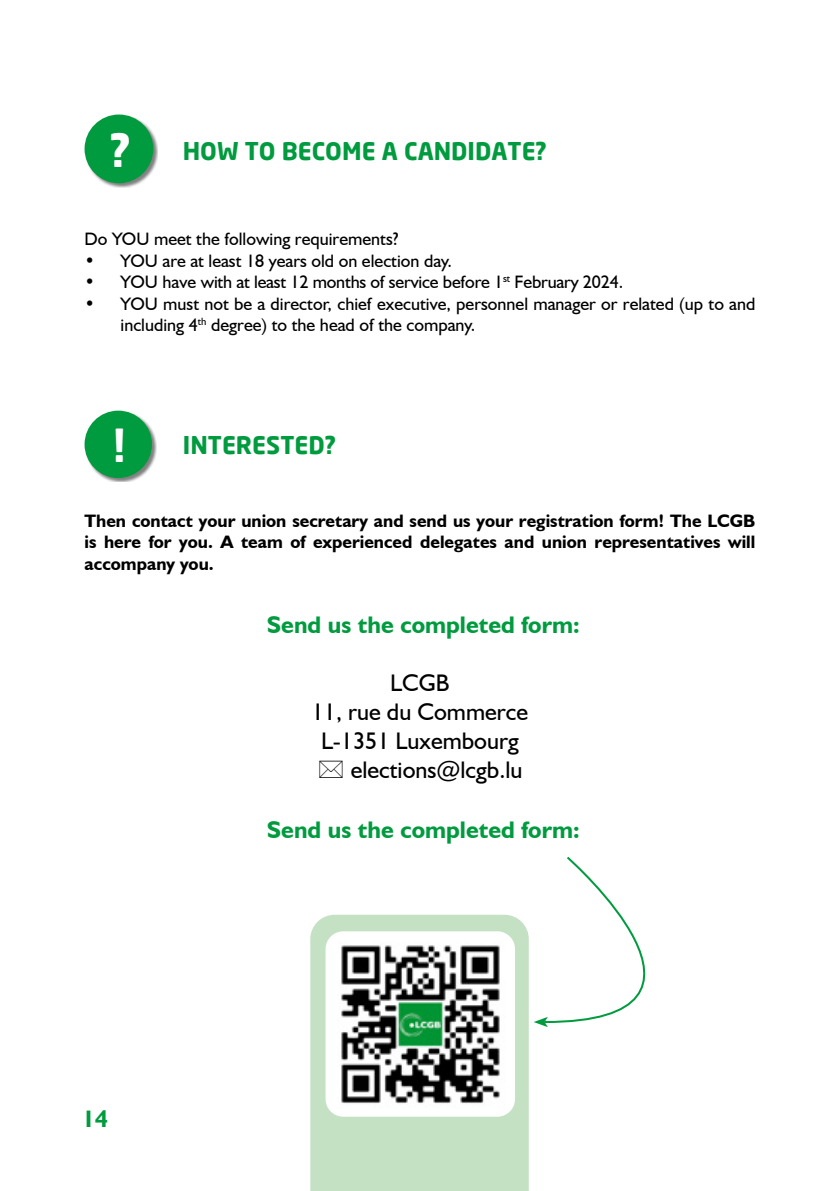
<style>
.page{position:relative;width:840px;height:1191px;background:#fff}
.page>*{position:absolute;margin:0;border:0;box-sizing:border-box;transform-origin:0 0}
.t1{font:700 43.8px "Neo Sans";color:#fff}
.t2{font:24px "Humanist 521 BT";color:#000}
.t3{font:700 24px "Humanist 521 BT";color:#009b3e}
.t4{font:700 24px "Neo Sans";color:#009b3e}
.t5{font:700 23.8px "Humanist 521 BT";color:#009b3e}
.t6{font:18px/21.6px "Humanist 521 BT";color:#000}
.t7{font:700 18px/21.6px "Humanist 521 BT";color:#000;text-align:justify}
.s1{font-size:44.6px;color:#fff}
</style>
<div class="page">
<div style="left:84px;top:115px;width:74px;height:72px;background:#000;opacity:.5"></div>
<div style="left:84px;top:114px;width:69px;height:69px;background:#009b3e;border-radius:50%"></div>
<div style="left:85px;top:412px;width:72px;height:70px;background:#000;opacity:.5"></div>
<div style="left:84px;top:410px;width:68px;height:68px;background:#009b3e;border-radius:50%"></div>
<div style="left:310px;top:914px;width:218px;height:277px;background:#c5e1c4"></div>
<svg style="left:534px;top:856px;width:112px;height:171px"></svg>
<img style="left:325px;top:931px;width:189px;height:185px">
<h2 class="t4" style="left:110px;top:136px;width:438px"><span class="s1">?</span> HOW TO BECOME A CANDIDATE?</h2>
<p class="t6" style="left:84px;top:228px;width:315px">Do YOU meet the following requirements?</p>
<p class="t6" style="left:84px;top:249px;width:369px">• YOU are at least 18 years old on election day.</p>
<p class="t6" style="left:84px;top:271px;width:540px">• YOU have with at least 12 months of service before 1<sup>st</sup> February 2024.</p>
<p class="t6" style="left:120px;top:292px;width:636px;text-indent:-36px">• YOU must not be a director, chief executive, personnel manager or related (up to and including 4<sup>th</sup> degree) to the head of the company.</p>
<h1 class="t1" style="left:113px;top:418px;width:13px">!</h1>
<h2 class="t4" style="left:183px;top:429px;width:155px">INTERESTED?</h2>
<p class="t7" style="left:84px;top:509px;width:672px">Then contact your union secretary and send us your registration form! The LCGB is here for you. A team of experienced delegates and union representatives will accompany you.</p>
<h3 class="t5" style="left:82px;top:1104px;width:28px">14</h3>
<h2 class="t3" style="left:267px;top:610px;width:314px">Send us the completed form:</h2>
<h2 class="t2" style="left:390px;top:668px;width:61px">LCGB</h2>
<h2 class="t2" style="left:311px;top:697px;width:218px">11, rue du Commerce</h2>
<h2 class="t2" style="left:321px;top:725px;width:199px">L-1351 Luxembourg</h2>
<h2 class="t2" style="left:350px;top:754px;width:173px">elections@lcgb.lu</h2>
<h2 class="t3" style="left:267px;top:815px;width:314px">Send us the completed form:</h2>
</div>
